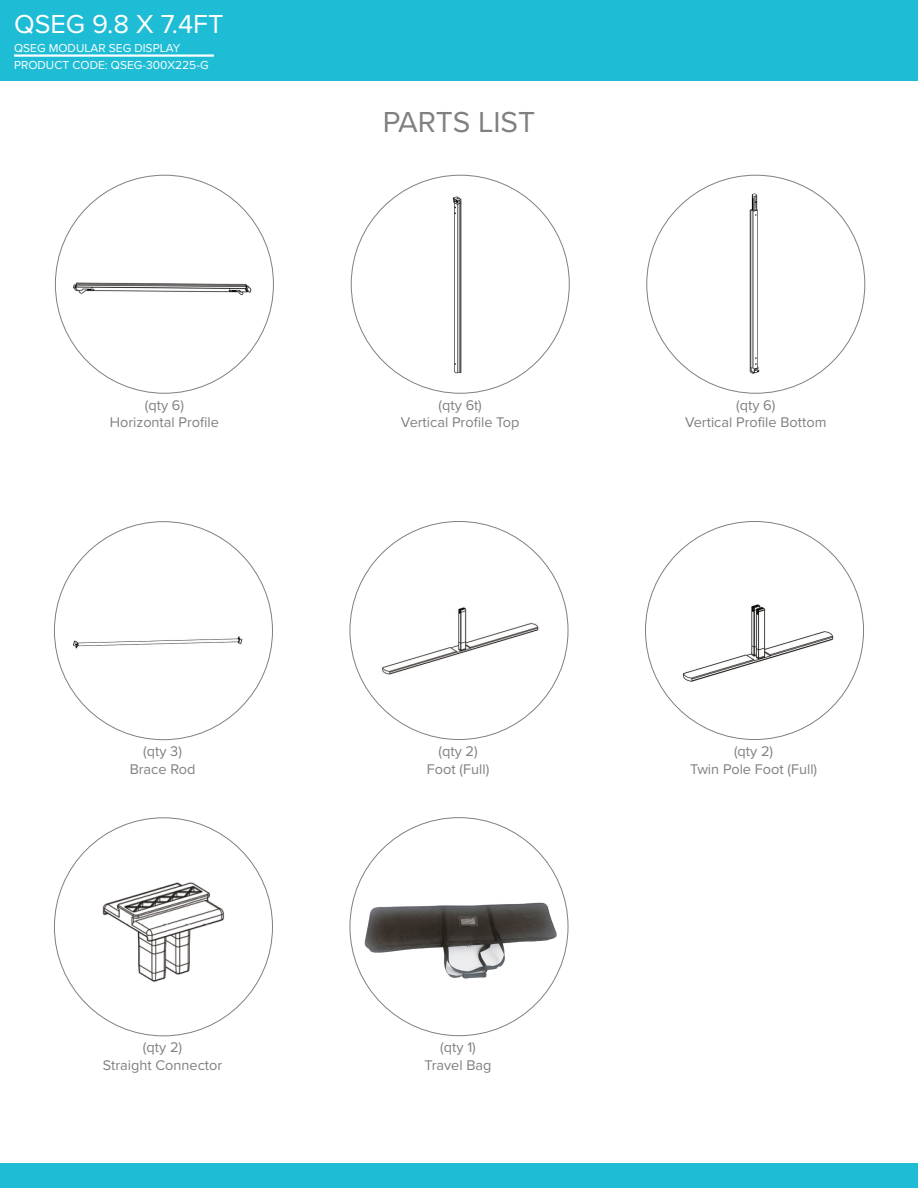
<style>
.page{position:relative;width:918px;height:1188px;background:#fff}
.page>*{position:absolute;margin:0;border:0;box-sizing:border-box;transform-origin:0 0}
.Category_Sub_Title_2{font:30px "Proxima Nova";letter-spacing:-.005em;color:#808083}
.Category_Sub_Title_2-2{font:27px "Proxima Nova";color:#fff}
.t1{font:14.55px "Proxima Nova";color:#808083}
.top_page_name_regula{font:12px "Proxima Nova";color:#fff}
</style>
<div class="page">
<img style="left:353px;top:897px;width:212px;height:96px">
<div style="left:0;top:1164px;width:918px;height:24px;background:#1fbdd5"></div>
<img style="left:73px;top:282px;width:179px;height:14px">
<img style="left:452px;top:196px;width:10px;height:178px">
<img style="left:380px;top:607px;width:159px;height:68px">
<img style="left:73px;top:636px;width:170px;height:13px">
<img style="left:749px;top:193px;width:11px;height:181px">
<img style="left:102px;top:882px;width:123px;height:100px">
<img style="left:683px;top:604px;width:151px;height:78px">
<div style="left:0;top:0;width:918px;height:81px;background:#1fbdd5"></div>
<hr style="left:14px;top:54px;width:200px;height:3px;background:#fff">
<p class="Category_Sub_Title_2-2" style="left:14px;top:4px;width:211px">QSEG 9.8 X 7.4FT</p>
<p class="top_page_name_regula" style="left:14px;top:56px;width:196px">PRODUCT CODE: QSEG-300X225-G</p>
<p class="top_page_name_regula" style="left:14px;top:39px;width:168px">QSEG MODULAR SEG DISPLAY</p>
<p class="t1" style="left:145px;top:394px;width:41px">(qty 6)</p>
<p class="t1" style="left:110px;top:412px;width:111px">Horizontal Profile</p>
<p class="t1" style="left:143px;top:741px;width:40px">(qty 3)</p>
<p class="t1" style="left:130px;top:758px;width:67px">Brace Rod</p>
<p class="t1" style="left:143px;top:1037px;width:41px">(qty 2)</p>
<p class="t1" style="left:103px;top:1054px;width:121px">Straight Connector</p>
<p class="Category_Sub_Title_2" style="left:383px;top:100px;width:154px">PARTS LIST</p>
<p class="t1" style="left:439px;top:394px;width:45px">(qty 6t)</p>
<p class="t1" style="left:401px;top:412px;width:120px">Vertical Profile Top</p>
<p class="t1" style="left:439px;top:741px;width:41px">(qty 2)</p>
<p class="t1" style="left:427px;top:758px;width:64px">Foot (Full)</p>
<p class="t1" style="left:440px;top:1037px;width:37px">(qty 1)</p>
<p class="t1" style="left:425px;top:1054px;width:68px">Travel Bag</p>
<p class="t1" style="left:736px;top:394px;width:41px">(qty 6)</p>
<p class="t1" style="left:685px;top:412px;width:143px">Vertical Profile Bottom</p>
<p class="t1" style="left:734px;top:741px;width:41px">(qty 2)</p>
<p class="t1" style="left:690px;top:758px;width:129px">Twin Pole Foot (Full)</p>
</div>
